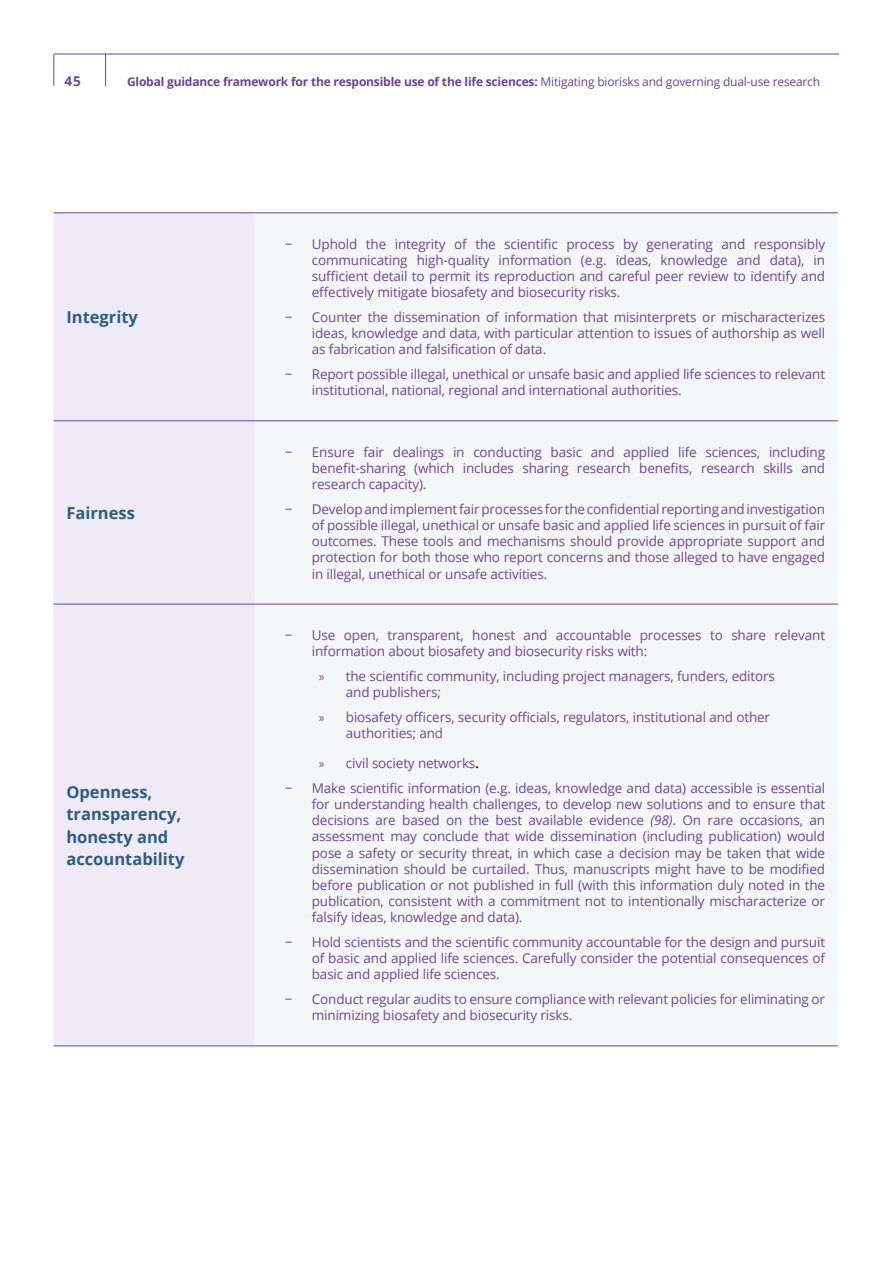
<style>
.page{position:relative;width:893px;height:1263px;background:#fff}
.page>*{position:absolute;margin:0;border:0;box-sizing:border-box;transform-origin:0 0}
.t1{font:700 16.5px/22.5px "Open Sans";color:#2f5d7e}
.t2{font:13.5px/16.2px "Open Sans";letter-spacing:-.01em;color:#6c4796;text-align:justify}
.t3{font:700 13.5px "Open Sans";color:#6c4796}
.t4{font:700 12px "Open Sans";letter-spacing:-.015em;color:#684394}
.s1{font-weight:400}
.s2{font-family:"Myriad Pro"}
.s3{font-family:"Minion Pro";font-size:18px;color:#000}
.s4{font-style:italic}
</style>
<div class="page">
<hr style="left:54px;top:54px;width:785px;height:1px;background:#6c4796">
<hr style="left:105px;top:54px;width:1px;height:32px;background:#6c4796">
<hr style="left:54px;top:54px;width:1px;height:32px;background:#6c4796">
<div style="left:54px;top:214px;width:201px;height:832px;background:#efebf6"></div>
<hr style="left:54px;top:213px;width:201px;height:1px;background:#684394">
<hr style="left:54px;top:420px;width:201px;height:1px;background:#684394">
<hr style="left:54px;top:604px;width:201px;height:1px;background:#684394">
<hr style="left:54px;top:1046px;width:201px;height:1px;background:#684394">
<hr style="left:255px;top:213px;width:583px;height:1px;background:#684394">
<hr style="left:255px;top:420px;width:583px;height:1px;background:#684394">
<hr style="left:255px;top:604px;width:583px;height:1px;background:#684394">
<hr style="left:255px;top:1046px;width:583px;height:1px;background:#684394">
<p class="t3" style="left:65px;top:71px;width:18px">45</p>
<p class="t4" style="left:127px;top:73px;width:695px">Global guidance framework for the responsible use of the life sciences: <span class="s1">Mitigating biorisks and governing dual-use research</span></p>
<p class="t1" style="left:66px;top:305px;width:73px">Integrity</p>
<p class="t1" style="left:66px;top:501px;width:70px">Fairness</p>
<p class="t1" style="left:66px;top:780px;width:120px">Openness, transparency, honesty and accountability</p>
<p class="t2" style="left:285px;top:235px;width:9px">−</p>
<p class="t2" style="left:312px;top:235px;width:515px">Uphold the integrity of the scientific process by generating and responsibly communicating high-quality information (e.g. ideas, knowledge and data), in sufficient detail to permit its reproduction and careful peer review to identify and effectively mitigate biosafety and biosecurity risks.</p>
<p class="t2" style="left:285px;top:309px;width:9px">−</p>
<p class="t2" style="left:312px;top:309px;width:515px">Counter the dissemination of information that misinterprets or mischaracterizes ideas, knowledge and data, with particular attention to issues of authorship as well as fabrication and falsification of data.</p>
<p class="t2" style="left:285px;top:366px;width:9px">−</p>
<p class="t2" style="left:312px;top:366px;width:515px">Report possible illegal, unethical or unsafe basic and applied life sciences to relevant institutional, national, regional and international authorities.</p>
<p class="t2" style="left:285px;top:443px;width:9px">−</p>
<p class="t2" style="left:312px;top:443px;width:515px">Ensure fair dealings in conducting basic and applied life sciences, including benefit-sharing (which includes sharing research benefits, research skills and research capacity).</p>
<p class="t2" style="left:285px;top:500px;width:9px">−</p>
<p class="t2" style="left:312px;top:500px;width:515px">Develop and implement fair processes for the confidential reporting and investigation of possible illegal, unethical or unsafe basic and applied life sciences in pursuit of fair outcomes. These tools and mechanisms should provide appropriate support and protection for both those who report concerns and those alleged to have engaged in illegal, unethical or unsafe activities.</p>
<p class="t2" style="left:285px;top:627px;width:9px">−</p>
<p class="t2" style="left:312px;top:627px;width:515px">Use open, transparent, honest and accountable processes to share relevant information about biosafety and biosecurity risks with:</p>
<p class="t2" style="left:346px;top:667px;width:431px;text-indent:-27px"><span class="s2">»</span> the scientific community, including project managers, funders, editors and publishers;</p>
<p class="t2" style="left:346px;top:708px;width:426px;text-indent:-27px"><span class="s2">»</span> biosafety officers, security officials, regulators, institutional and other authorities; and</p>
<p class="t2" style="left:319px;top:755px;width:162px"><span class="s2">»</span> civil society networks<span class="s3">.</span></p>
<p class="t2" style="left:285px;top:779px;width:9px">−</p>
<p class="t2" style="left:312px;top:779px;width:515px">Make scientific information (e.g. ideas, knowledge and data) accessible is essential for understanding health challenges, to develop new solutions and to ensure that decisions are based on the best available evidence <span class="s4">(98)</span>. On rare occasions, an assessment may conclude that wide dissemination (including publication) would pose a safety or security threat, in which case a decision may be taken that wide dissemination should be curtailed. Thus, manuscripts might have to be modified before publication or not published in full (with this information duly noted in the publication, consistent with a commitment not to intentionally mischaracterize or falsify ideas, knowledge and data).</p>
<p class="t2" style="left:285px;top:934px;width:9px">−</p>
<p class="t2" style="left:312px;top:934px;width:515px">Hold scientists and the scientific community accountable for the design and pursuit of basic and applied life sciences. Carefully consider the potential consequences of basic and applied life sciences.</p>
<p class="t2" style="left:285px;top:991px;width:9px">−</p>
<p class="t2" style="left:312px;top:991px;width:515px">Conduct regular audits to ensure compliance with relevant policies for eliminating or minimizing biosafety and biosecurity risks.</p>
</div>
